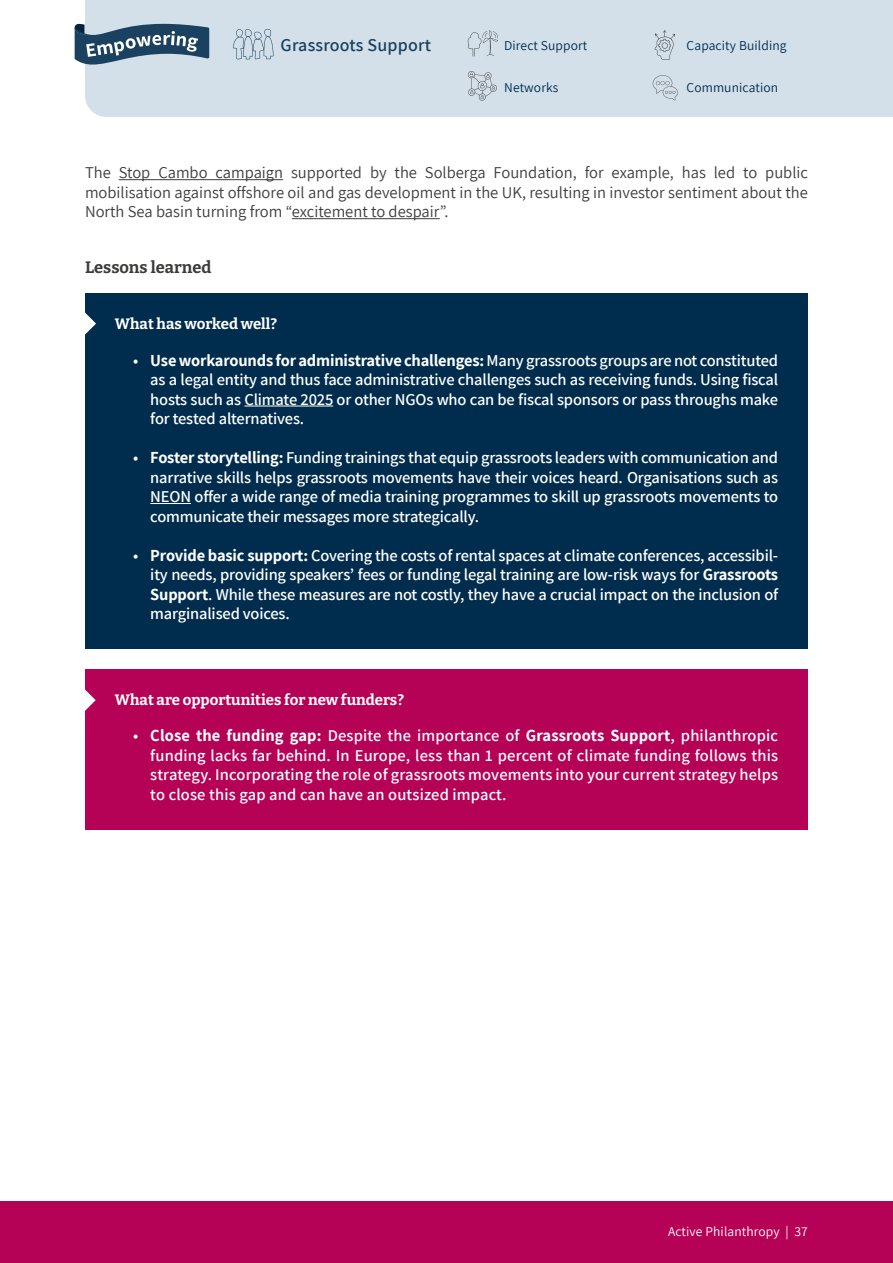
<style>
.page{position:relative;width:893px;height:1263px;background:#fff}
.page>*{position:absolute;margin:0;border:0;box-sizing:border-box;transform-origin:0 0}
.t1{font:600 18px "Assistant";letter-spacing:.01em;color:#1a415f}
.t2{font:600 16.5px/19.5px "Assistant";letter-spacing:-.01em;color:#fff;text-align:justify}
.Body_Copy{font:16.5px/19.5px "Assistant";color:#3c3c3b;text-align:justify}
.Body_Head{font:100 16.5px "Bitter";color:#3c3c3b}
.Bold_Head_white{font:100 15px "Bitter";color:#fff}
.t3{font:13.5px "Assistant";letter-spacing:.01em;color:#002c4d}
.t4{font:13.5px "Assistant";letter-spacing:.01em;color:#fff}
.s1{font-weight:700}
</style>
<div class="page">
<div style="left:0;top:1202px;width:893px;height:61px;background:#b50156"></div>
<div style="left:85px;top:0;width:808px;height:117px;background:#d3e0ea"></div>
<svg style="left:74px;top:22px;width:135px;height:43px;background:#688398"></svg>
<svg style="left:233px;top:29px;width:41px;height:31px"></svg>
<svg style="left:468px;top:71px;width:29px;height:30px"></svg>
<svg style="left:652px;top:74px;width:26px;height:27px"></svg>
<svg style="left:468px;top:30px;width:30px;height:27px"></svg>
<svg style="left:655px;top:30px;width:20px;height:30px"></svg>
<hr style="left:119px;top:179px;width:164px;height:1px;background:#3c3c3b">
<hr style="left:292px;top:218px;width:148px;height:1px;background:#3c3c3b">
<div style="left:85px;top:294px;width:723px;height:355px;background:#002c4d"></div>
<hr style="left:244px;top:406px;width:89px;height:1px;background:#fff">
<hr style="left:150px;top:503px;width:41px;height:1px;background:#fff">
<svg style="left:85px;top:312px;width:11px;height:23px"></svg>
<div style="left:85px;top:669px;width:723px;height:161px;background:#b50156"></div>
<svg style="left:85px;top:689px;width:11px;height:22px"></svg>
<p class="t1" style="left:281px;top:33px;width:152px">Grassroots Support</p>
<p class="t3" style="left:504px;top:37px;width:85px">Direct Support</p>
<p class="t3" style="left:504px;top:78px;width:56px">Networks</p>
<p class="t3" style="left:687px;top:36px;width:102px">Capacity Building</p>
<p class="t3" style="left:686px;top:78px;width:93px">Communication</p>
<p class="Body_Copy" style="left:85px;top:162px;width:724px">The Stop Cambo campaign supported by the Solberga Foundation, for example, has led to public mobilisation against offshore oil and gas development in the UK, resulting in investor sentiment about the North Sea basin turning from “excitement to despair”.</p>
<p class="Body_Head" style="left:85px;top:257px;width:128px">Lessons learned</p>
<p class="Bold_Head_white" style="left:115px;top:314px;width:164px">What has worked well?</p>
<p class="t2" style="left:150px;top:350px;width:629px;text-indent:-17px">• <span class="s1">Use workarounds for administrative challenges:</span> Many grassroots groups are not constituted as a legal entity and thus face administrative challenges such as receiving funds. Using fiscal hosts such as Climate 2025 or other NGOs who can be fiscal sponsors or pass throughs make for tested alternatives.</p>
<p class="t2" style="left:150px;top:447px;width:629px;text-indent:-17px">• <span class="s1">Foster storytelling:</span> Funding trainings that equip grassroots leaders with communication and narrative skills helps grassroots movements have their voices heard. Organisations such as NEON offer a wide range of media training programmes to skill up grassroots movements to communicate their messages more strategically.</p>
<p class="t2" style="left:150px;top:545px;width:629px;text-indent:-17px">• <span class="s1">Provide basic support:</span> Covering the costs of rental spaces at climate conferences, accessibil&shy;ity needs, providing speakers’ fees or funding legal training are low-risk ways for <span class="s1">Grassroots Support</span>. While these measures are not costly, they have a crucial impact on the inclusion of marginalised voices.</p>
<p class="Bold_Head_white" style="left:115px;top:690px;width:291px">What are opportunities for new funders?</p>
<p class="t2" style="left:150px;top:725px;width:629px;text-indent:-17px">• <span class="s1">Close the funding gap:</span> Despite the importance of <span class="s1">Grassroots Support</span>, philanthropic funding lacks far behind. In Europe, less than 1 percent of climate funding follows this strategy. Incorporating the role of grassroots movements into your current strategy helps to close this gap and can have an outsized impact.</p>
<p class="t4" style="left:668px;top:1222px;width:141px">Active Philanthropy | 37</p>
</div>
